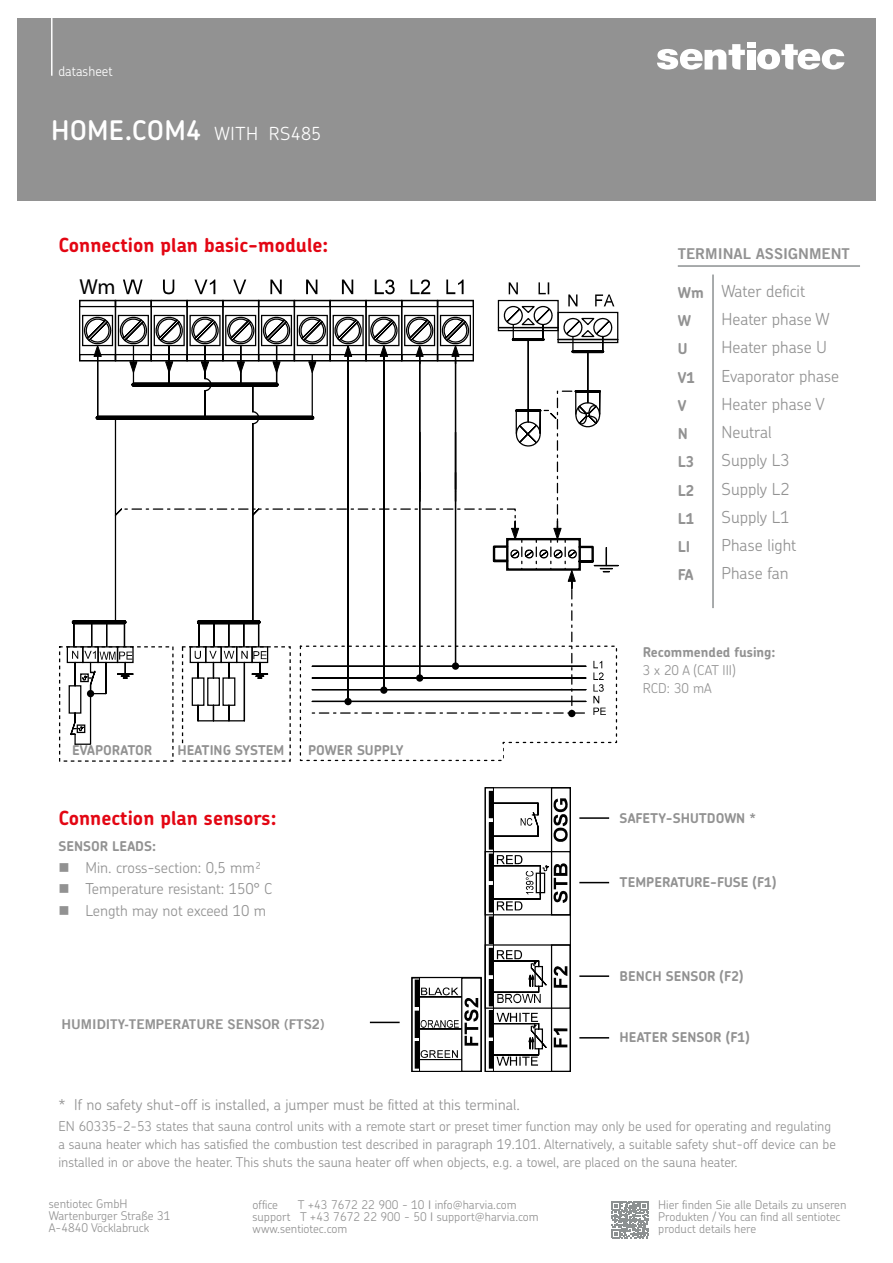
<style>
.page{position:relative;width:893px;height:1263px;background:#fff}
.page>*{position:absolute;margin:0;border:0;box-sizing:border-box;transform-origin:0 0}
.t1{font:600 27px "Chevin Pro";letter-spacing:.01em;color:#fff}
.t2{font:21.75px "Myriad Pro";color:#000}
.t3{font:700 19.5px "Chevin Pro";color:#e30613}
.t4{font:300 16.5px/28.2px "Chevin Pro";color:#929292}
.t5{font:300 15px/21.5px "Chevin Pro";color:#929292}
.t6{font:700 15px/28.2px "Chevin Pro";color:#929292}
.t7{font:15px "Trade Gothic LT Com Bd 2";color:#929292}
.t8{font:300 13.5px/18px "Chevin Pro";color:#929292}
.t9{font:700 13.5px "Chevin Pro";color:#929292}
.t10{font:13.5px "Trade Gothic LT Com Bd 2";color:#929292}
.t11{font:300 13.5px "Chevin Pro";color:#fff}
.t12{font:300 12px/12px "Chevin Pro";color:#929292}
.s1{font-weight:300;font-size:18px}
</style>
<div class="page">
<div style="left:17px;top:18px;width:859px;height:183px;background:#929292"></div>
<svg style="left:657px;top:44px;width:88px;height:26px"></svg>
<svg style="left:757px;top:44px;width:87px;height:26px"></svg>
<div style="left:747px;top:50px;width:8px;height:20px;background:#fff"></div>
<div style="left:747px;top:43px;width:8px;height:5px;background:#fff"></div>
<hr style="left:51px;top:4px;width:2px;height:72px;background:#fff">
<svg style="left:611px;top:1201px;width:37px;height:37px"></svg>
<div style="left:67px;top:646px;width:16px;height:17px;border:1px solid #000"></div>
<svg style="left:69px;top:279px;width:549px;height:483px"></svg>
<hr style="left:712px;top:275px;width:2px;height:333px;background:#8c9091">
<div style="left:72px;top:745px;width:86px;height:13px;background:#fff"></div>
<div style="left:177px;top:745px;width:112px;height:13px;background:#fff"></div>
<div style="left:308px;top:745px;width:195px;height:13px;background:#fff"></div>
<div style="left:412px;top:978px;width:8px;height:93px;border:1px solid #000"></div>
<div style="left:485px;top:787px;width:9px;height:284px;border:1px solid #000"></div>
<div style="left:485px;top:787px;width:86px;height:284px;border:1px solid #000"></div>
<div style="left:489px;top:791px;width:4px;height:27px;border:1px solid #000"></div>
<div style="left:489px;top:822px;width:4px;height:28px;border:1px solid #000"></div>
<div style="left:489px;top:853px;width:4px;height:28px;border:1px solid #000"></div>
<div style="left:489px;top:885px;width:4px;height:27px;border:1px solid #000"></div>
<div style="left:489px;top:916px;width:4px;height:28px;border:1px solid #000"></div>
<div style="left:489px;top:948px;width:4px;height:27px;border:1px solid #000"></div>
<div style="left:489px;top:979px;width:4px;height:27px;border:1px solid #000"></div>
<div style="left:489px;top:1010px;width:4px;height:27px;border:1px solid #000"></div>
<div style="left:489px;top:1041px;width:4px;height:28px;border:1px solid #000"></div>
<div style="left:415px;top:979px;width:4px;height:28px;border:1px solid #000"></div>
<div style="left:415px;top:1011px;width:4px;height:27px;border:1px solid #000"></div>
<div style="left:415px;top:1041px;width:4px;height:28px;border:1px solid #000"></div>
<div style="left:551px;top:787px;width:20px;height:128px;border:1px solid #000"></div>
<div style="left:485px;top:944px;width:86px;height:65px;border:1px solid #000"></div>
<div style="left:485px;top:851px;width:86px;height:64px;border:1px solid #000"></div>
<div style="left:461px;top:977px;width:21px;height:94px;border:1px solid #000"></div>
<div style="left:411px;top:977px;width:71px;height:94px;border:1px solid #000"></div>
<svg style="left:554px;top:1028px;width:13px;height:19px"></svg>
<svg style="left:554px;top:966px;width:13px;height:22px"></svg>
<div style="left:551px;top:944px;width:20px;height:127px;border:1px solid #000"></div>
<hr style="left:491px;top:865px;width:49px;height:1px;background:#000">
<hr style="left:492px;top:898px;width:48px;height:1px;background:#000">
<hr style="left:491px;top:802px;width:47px;height:2px;background:#000">
<hr style="left:491px;top:835px;width:47px;height:2px;background:#000">
<svg style="left:539px;top:875px;width:1px;height:16px"></svg>
<div style="left:536px;top:873px;width:9px;height:20px;border:1px solid #000"></div>
<svg style="left:540px;top:863px;width:28px;height:40px"></svg>
<svg style="left:554px;top:798px;width:14px;height:44px"></svg>
<hr style="left:417px;top:1059px;width:44px;height:1px;background:#000">
<hr style="left:417px;top:1028px;width:44px;height:1px;background:#000">
<hr style="left:417px;top:996px;width:44px;height:1px;background:#000">
<svg style="left:526px;top:871px;width:7px;height:23px"></svg>
<svg style="left:521px;top:803px;width:18px;height:33px"></svg>
<svg style="left:421px;top:987px;width:57px;height:71px"></svg>
<hr style="left:492px;top:960px;width:47px;height:1px;background:#000">
<hr style="left:492px;top:991px;width:47px;height:2px;background:#000">
<svg style="left:497px;top:950px;width:50px;height:53px"></svg>
<hr style="left:492px;top:1023px;width:47px;height:1px;background:#000">
<hr style="left:492px;top:1054px;width:47px;height:1px;background:#000">
<svg style="left:497px;top:1013px;width:50px;height:53px"></svg>
<svg style="left:497px;top:855px;width:25px;height:9px"></svg>
<svg style="left:497px;top:901px;width:25px;height:9px"></svg>
<hr style="left:579px;top:817px;width:30px;height:2px;background:#000">
<hr style="left:579px;top:882px;width:30px;height:1px;background:#000">
<hr style="left:579px;top:975px;width:30px;height:2px;background:#000">
<hr style="left:579px;top:1037px;width:30px;height:1px;background:#000">
<hr style="left:370px;top:1022px;width:30px;height:1px;background:#000">
<hr style="left:678px;top:265px;width:182px;height:2px;background:#8c9091">
<p class="t11" style="left:58px;top:62px;width:56px">datasheet</p>
<h1 class="t1" style="left:51px;top:112px;width:272px">HOME.COM4 <span class="s1">WITH RS485</span></h1>
<h3 class="t3" style="left:59px;top:233px;width:271px">Connection plan basic-module:</h3>
<h2 class="t2" style="left:79px;top:274px;width:38px">Wm</h2>
<p class="t6" style="left:678px;top:278px;width:27px">Wm<br>W<br>U<br>V1<br>V<br>N<br>L3<br>L2<br>L1<br>LI<br>FA</p>
<p class="t4" style="left:721px;top:276px;width:119px">Water deficit<br>Heater phase W<br>Heater phase U<br>Evaporator phase<br>Heater phase V<br>Neutral<br>Supply L3<br>Supply L2<br>Supply L1<br>Phase light<br>Phase fan</p>
<p class="t7" style="left:678px;top:244px;width:174px">TERMINAL ASSIGNMENT</p>
<p class="t9" style="left:72px;top:741px;width:82px">EVAPORATOR</p>
<p class="t9" style="left:177px;top:741px;width:108px">HEATING SYSTEM</p>
<p class="t9" style="left:308px;top:741px;width:97px">POWER SUPPLY</p>
<h3 class="t3" style="left:58px;top:805px;width:220px">Connection plan sensors:</h3>
<p class="t9" style="left:58px;top:837px;width:99px">SENSOR LEADS:</p>
<p class="t5" style="left:85px;top:856px;width:188px">Min. cross-section: 0,5 mm²<br>Temperature resistant: 150° C<br>Length may not exceed 10 m</p>
<p class="t10" style="left:61px;top:1016px;width:265px">HUMIDITY-TEMPERATURE SENSOR (FTS2)</p>
<p class="t5" style="left:58px;top:1093px;width:463px">* If no safety shut-off is installed, a jumper must be fitted at this terminal.</p>
<p class="t9" style="left:643px;top:644px;width:134px">Recommended fusing:</p>
<p class="t8" style="left:643px;top:661px;width:94px">3 x 20 A (CAT III)<br>RCD: 30 mA</p>
<p class="t9" style="left:620px;top:809px;width:138px">SAFETY-SHUTDOWN *</p>
<p class="t9" style="left:620px;top:873px;width:158px">TEMPERATURE-FUSE (F1)</p>
<p class="t9" style="left:620px;top:967px;width:125px">BENCH SENSOR (F2)</p>
<p class="t9" style="left:620px;top:1029px;width:132px">HEATER SENSOR (F1)</p>
<p class="t8" style="left:58px;top:1117px;width:779px">EN 60335-2-53 states that sauna control units with a remote start or preset timer function may only be used for operating and regulating a sauna heater which has satisfied the combustion test described in paragraph 19.101. Alternatively, a suitable safety shut-off device can be installed in or above the heater. This shuts the sauna heater off when objects, e.g. a towel, are placed on the sauna heater.</p>
<p class="t12" style="left:49px;top:1197px;width:123px">sentiotec GmbH<br>Wartenburger Straße 31<br>A-4840 Vöcklabruck</p>
<p class="t12" style="left:658px;top:1199px;width:190px">Hier finden Sie alle Details zu unseren<br>Produkten / You can find all sentiotec product details here</p>
<p class="t12" style="left:253px;top:1198px;width:288px;text-indent:45px">T +43 7672 22 900 - 10 info@harvia.com support T +43 7672 22 900 - 50 support@harvia.com www.sentiotec.com</p>
<p class="t12" style="left:253px;top:1198px;width:27px">office</p>
</div>
